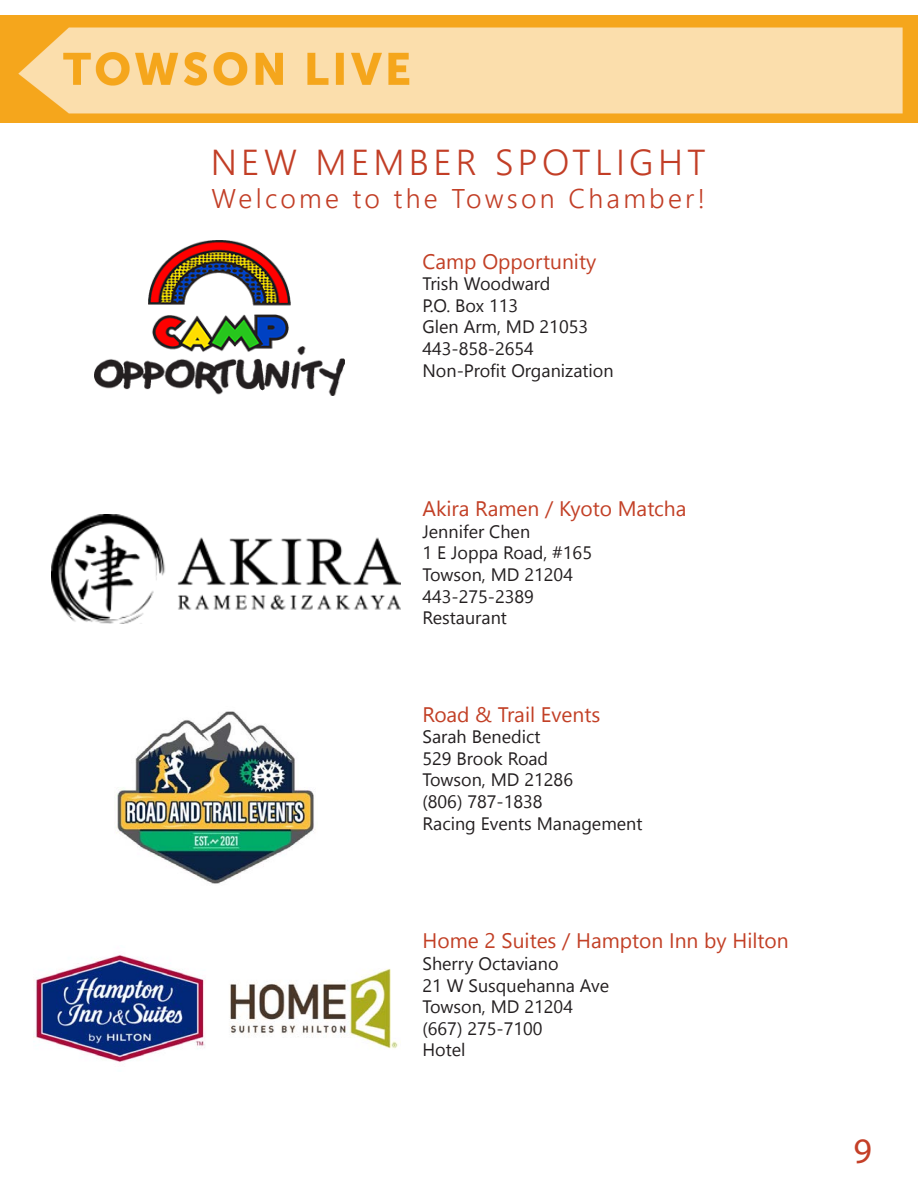
<style>
.page{position:relative;width:918px;height:1188px;background:#fff}
.page>*{position:absolute;margin:0;border:0;box-sizing:border-box;transform-origin:0 0}
.t1{font:300 36px "Leelawadee UI";letter-spacing:.12em;color:#c23e26}
.t2{font:36px "Myriad Pro";color:#c43f27}
.t3{font:300 27px "Leelawadee UI";letter-spacing:.12em;color:#c23e26}
.t4{font:21px "Leelawadee UI";color:#c24026}
.t5{font:18px "Leelawadee UI";color:#231f20}
</style>
<div class="page">
<img style="left:0;top:15px;width:918px;height:108px">
<img style="left:94px;top:241px;width:251px;height:155px">
<img style="left:51px;top:514px;width:350px;height:110px">
<img style="left:116px;top:711px;width:200px;height:173px">
<img style="left:33px;top:955px;width:365px;height:107px">
<p class="t1" style="left:211px;top:138px;width:497px">NEW MEMBER SPOTLIGHT</p>
<p class="t3" style="left:211px;top:179px;width:495px">Welcome to the Towson Chamber!</p>
<p class="t4" style="left:422px;top:247px;width:175px">Camp Opportunity</p>
<p class="t5" style="left:422px;top:271px;width:130px">Trish Woodward</p>
<p class="t5" style="left:422px;top:293px;width:97px">P.O. Box 113</p>
<p class="t5" style="left:422px;top:315px;width:167px">Glen Arm, MD 21053</p>
<p class="t5" style="left:422px;top:336px;width:113px">443-858-2654</p>
<p class="t5" style="left:422px;top:358px;width:193px">Non-Profit Organization</p>
<p class="t4" style="left:422px;top:494px;width:265px">Akira Ramen / Kyoto Matcha</p>
<p class="t5" style="left:422px;top:519px;width:109px">Jennifer Chen</p>
<p class="t5" style="left:422px;top:540px;width:171px">1 E Joppa Road, #165</p>
<p class="t5" style="left:422px;top:562px;width:152px">Towson, MD 21204</p>
<p class="t5" style="left:422px;top:584px;width:113px">443-275-2389</p>
<p class="t5" style="left:422px;top:605px;width:86px">Restaurant</p>
<p class="t4" style="left:422px;top:700px;width:179px">Road &amp; Trail Events</p>
<p class="t5" style="left:422px;top:724px;width:119px">Sarah Benedict</p>
<p class="t5" style="left:422px;top:746px;width:127px">529 Brook Road</p>
<p class="t5" style="left:422px;top:768px;width:152px">Towson, MD 21286</p>
<p class="t5" style="left:422px;top:789px;width:122px">(806) 787-1838</p>
<p class="t5" style="left:422px;top:811px;width:222px">Racing Events Management</p>
<p class="t4" style="left:422px;top:926px;width:368px">Home 2 Suites / Hampton Inn by Hilton</p>
<p class="t5" style="left:422px;top:951px;width:138px">Sherry Octaviano</p>
<p class="t5" style="left:422px;top:973px;width:188px">21 W Susquehanna Ave</p>
<p class="t5" style="left:422px;top:994px;width:152px">Towson, MD 21204</p>
<p class="t5" style="left:422px;top:1016px;width:122px">(667) 275-7100</p>
<p class="t5" style="left:422px;top:1038px;width:45px">Hotel</p>
<h1 class="t2" style="left:854px;top:1128px;width:20px">9</h1>
</div>
